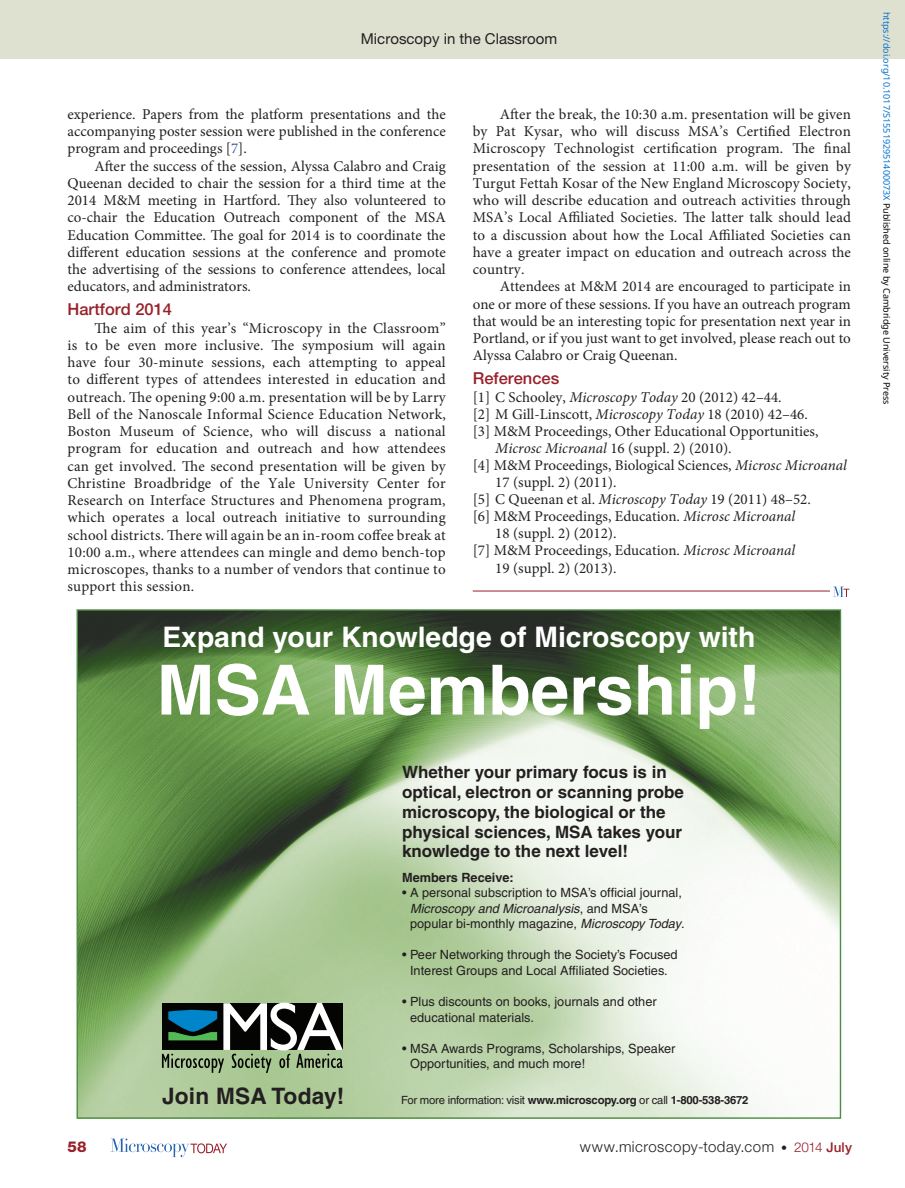
<style>
.page{position:relative;width:905px;height:1188px;background:#fff}
.page>*{position:absolute;margin:0;border:0;box-sizing:border-box;transform-origin:0 0}
.t1{font:700 69.3px "Helvetica";color:#fff}
.t2{font:700 28.35px "Helvetica";color:#fff}
.t3{font:700 22.65px "Helvetica";letter-spacing:.01em;color:#231f20}
.t4{font:700 16.95px/19.8px "Helvetica";color:#231f20}
.pSec1ttl{font:500 16.5px "Helvetica Neue LT Std";color:#98212a}
.pRefTitle{font:500 16.5px "Helvetica Neue LT Std";color:#98212a}
.pPara{font:15px/17.2px "Minion Pro";color:#231f20;text-align:justify}
.pFirstpara{font:15px/17.2px "Minion Pro";letter-spacing:.005em;color:#231f20;text-align:justify}
.pReference{font:15px/17.1px "Minion Pro";color:#231f20}
.pReferenceLast{font:15px/17.2px "Minion Pro";color:#231f20}
.t5{font:300 15px "Helvetica Neue LT Std";letter-spacing:.03em;color:#231f20}
.t6{font:15px "Helvetica Neue LT Std";color:#231f20}
.t7{font:800 15px "Helvetica Neue LT Std";color:#98212a}
.t8{font:12.75px/15.6px "Helvetica";color:#231f20}
.t9{font:700 12.75px "Helvetica";color:#231f20}
.t10{font:700 11.25px "Helvetica";letter-spacing:-.02em;color:#231f20}
.t11{font:9px "Noto Sans";color:#0172cf}
.s1{color:#3a53a3}
.s2{font-style:italic}
.s3{font-weight:400}
.s4{font-size:12px}
.s5{font-size:13.5px;color:#98212a}
.s6{font-weight:500;font-size:13.5px;color:#98212a}
.s7{color:#000}
</style>
<div class="page">
<div style="left:0;top:0;width:904px;height:58px;background:#dfe1d0"></div>
<svg style="left:111px;top:1139px;width:116px;height:18px"></svg>
<hr style="left:472px;top:591px;width:358px;height:1px;background:#98212a">
<svg style="left:833px;top:587px;width:16px;height:10px"></svg>
<img style="left:79px;top:611px;width:760px;height:506px">
<svg style="left:162px;top:1003px;width:181px;height:70px;background:#5d7164"></svg>
<svg style="left:904px;top:0;width:1px;height:59px"></svg>
<hr style="left:904px;top:425px;width:1px;height:281px;background:#be2f29">
<p class="t6" style="left:361px;top:30px;width:198px">Microscopy in the Classroom</p>
<p class="pFirstpara" style="left:68px;top:106px;width:380px">experience. Papers from the platform presentations and the accompanying poster session were published in the conference program and proceedings [<span class="s1">7</span>].</p>
<p class="pPara" style="left:68px;top:157px;width:380px;text-indent:27px">After the success of the session, Alyssa Calabro and Craig Queenan decided to chair the session for a third time at the 2014 M&amp;M meeting in Hartford. They also volunteered to co-chair the Education Outreach component of the MSA Education Committee. The goal for 2014 is to coordinate the different education sessions at the conference and promote the advertising of the sessions to conference attendees, local educators, and administrators.</p>
<p class="pSec1ttl" style="left:68px;top:300px;width:106px">Hartford 2014</p>
<p class="pFirstpara" style="left:68px;top:319px;width:380px;text-indent:27px">The aim of this year’s “Microscopy in the Classroom” is to be even more inclusive. The symposium will again have four 30-minute sessions, each attempting to appeal to different types of attendees interested in education and outreach. The opening 9:00 a.m. presentation will be by Larry Bell of the Nanoscale Informal Science Education Network, Boston Museum of Science, who will discuss a national program for education and outreach and how attendees can get involved. The second presentation will be given by Christine Broadbridge of the Yale University Center for Research on Interface Structures and Phenomena program, which operates a local outreach initiative to surrounding school districts. There will again be an in-room coffee break at 10:00 a.m., where attendees can mingle and demo bench-top microscopes, thanks to a number of vendors that continue to support this session.</p>
<p class="pPara" style="left:472px;top:106px;width:380px;text-indent:27px">After the break, the 10:30 a.m. presentation will be given by Pat Kysar, who will discuss MSA’s Certified Electron Microscopy Technologist certification program. The final presentation of the session at 11:00 a.m. will be given by Turgut Fettah Kosar of the New England Microscopy Society, who will describe education and outreach activities through MSA’s Local Affiliated Societies. The latter talk should lead to a discussion about how the Local Affiliated Societies can have a greater impact on education and outreach across the country.</p>
<p class="pPara" style="left:472px;top:278px;width:380px;text-indent:27px">Attendees at M&amp;M 2014 are encouraged to participate in one or more of these sessions. If you have an outreach program that would be an interesting topic for presentation next year in Portland, or if you just want to get involved, please reach out to Alyssa Calabro or Craig Queenan.</p>
<p class="pRefTitle" style="left:472px;top:369px;width:88px">References</p>
<p class="pReference" style="left:472px;top:388px;width:310px">[1] C Schooley, <span class="s2">Microscopy Today</span> 20 (2012) 42–44.</p>
<p class="pReference" style="left:472px;top:405px;width:336px">[2] M Gill-Linscott, <span class="s2">Microscopy Today</span> 18 (2010) 42–46.</p>
<p class="pReference" style="left:495px;top:422px;width:325px;text-indent:-22px">[3] M&amp;M Proceedings, Other Educational Opportunities,<br><span class="s2">Microsc Microanal</span> 16 (suppl. 2) (2010).</p>
<p class="pReference" style="left:495px;top:457px;width:353px;text-indent:-22px">[4] M&amp;M Proceedings, Biological Sciences, <span class="s2">Microsc Microanal<br></span>17 (suppl. 2) (2011).</p>
<p class="pReference" style="left:472px;top:491px;width:339px">[5] C Queenan et al. <span class="s2">Microscopy Today</span> 19 (2011) 48–52.</p>
<p class="pReference" style="left:495px;top:508px;width:301px;text-indent:-22px">[6] M&amp;M Proceedings, Education. <span class="s2">Microsc Microanal<br></span>18 (suppl. 2) (2012).</p>
<p class="pReferenceLast" style="left:495px;top:542px;width:301px;text-indent:-22px">[7] M&amp;M Proceedings, Education. <span class="s2">Microsc Microanal<br></span>19 (suppl. 2) (2013).</p>
<p class="t2" style="left:162px;top:619px;width:594px">Expand your Knowledge of Microscopy with</p>
<p class="t1" style="left:157px;top:648px;width:605px">MSA Membership!</p>
<p class="t4" style="left:402px;top:762px;width:283px">Whether your primary focus is in optical, electron or scanning probe microscopy, the biological or the physical sciences, MSA takes your knowledge to the next level!</p>
<p class="t9" style="left:402px;top:869px;width:113px">Members Receive:</p>
<p class="t8" style="left:410px;top:885px;width:276px;text-indent:-8px">• A personal subscription to MSA’s official journal,<br><span class="s2">Microscopy and Microanalysis</span>, and MSA’s popular bi-monthly magazine, <span class="s2">Microscopy Today</span>.</p>
<p class="t8" style="left:402px;top:947px;width:277px;text-align:center">• Peer Networking through the Society’s Focused<br>Interest Groups and Local Affiliated Societies.</p>
<p class="t8" style="left:410px;top:994px;width:248px;text-indent:-8px">• Plus discounts on books, journals and other educational materials.</p>
<p class="t8" style="left:410px;top:1040px;width:267px;text-indent:-8px">• MSA Awards Programs, Scholarships, Speaker<br>Opportunities, and much more!</p>
<p class="t3" style="left:162px;top:1082px;width:184px">Join MSA Today!</p>
<p class="t10" style="left:401px;top:1093px;width:349px"><span class="s3">For more information: visit</span> www.microscopy.org <span class="s3">or call</span> 1-800-538-3672</p>
<p class="t7" style="left:68px;top:1138px;width:21px">58</p>
<p class="t5" style="left:580px;top:1137px;width:273px">www.microscopy-today.com <span class="s4">•</span> <span class="s5">2014</span> <span class="s6">July</span></p>
<p class="t11" style="left:893px;top:12px;width:395px;rotate:90deg">https://doi.org/10.1017/S155192951400073X <span class="s7">Published online by Cambridge University Press</span></p>
</div>
